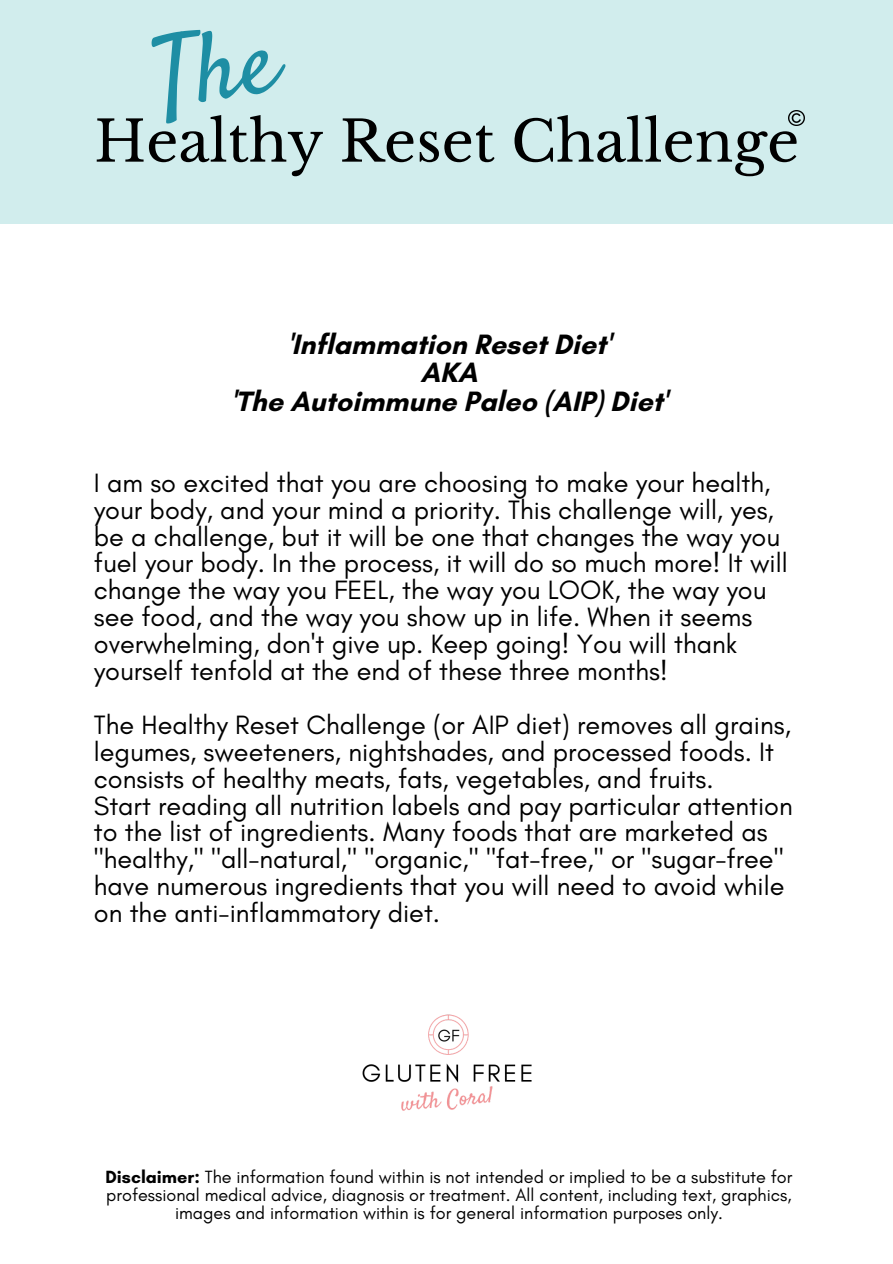
<style>
.page{position:relative;width:893px;height:1264px;background:#fff}
.page>*{position:absolute;margin:0;border:0;box-sizing:border-box;transform-origin:0 0}
.t1{font:56.1px "Libre Baskerville";color:#000}
.t2{font:700 28.5px/28.3px "Glacial Indifference";color:#000;text-align:center}
.t3{font:27px/26.8px "Glacial Indifference";color:#000}
.t4{font:18px/17.9px "Glacial Indifference";color:#000;text-align:center}
.s1{font-weight:700}
</style>
<div class="page">
<div style="left:0;top:0;width:892px;height:224px;background:#d1eded"></div>
<img style="left:362px;top:1014px;width:170px;height:97px">
<img style="left:788px;top:110px;width:16px;height:16px">
<p class="t1" style="left:94px;top:107px;width:706px">Healthy Reset Challenge</p>
<h1 class="t2" style="left:231px;top:330px;width:437px">'Inflammation Reset Diet'<br>AKA<br>'The Autoimmune Paleo (AIP) Diet'</h1>
<h2 class="t3" style="left:94px;top:469px;width:695px">I am so excited that you are choosing to make your health, your body, and your mind a priority. This challenge will, yes, be a challenge, but it will be one that changes the way you fuel your body. In the process, it will do so much more! It will change the way you FEEL, the way you LOOK, the way you see food, and the way you show up in life. When it seems overwhelming, don't give up. Keep going! You will thank yourself tenfold at the end of these three months!</h2>
<p class="t3" style="left:94px;top:711px;width:700px">The Healthy Reset Challenge (or AIP diet) removes all grains, legumes, sweeteners, nightshades, and processed foods. It consists of healthy meats, fats, vegetables, and fruits.<br>Start reading all nutrition labels and pay particular attention to the list of ingredients. Many foods that are marketed as "healthy," "all-natural," "organic," "fat-free," or "sugar-free" have numerous ingredients that you will need to avoid while on the anti-inflammatory diet.</p>
<h3 class="t4" style="left:105px;top:1168px;width:688px"><span class="s1">Disclaimer:</span> The information found within is not intended or implied to be a substitute for professional medical advice, diagnosis or treatment. All content, including text, graphics, images and information within is for general information purposes only.</h3>
</div>
